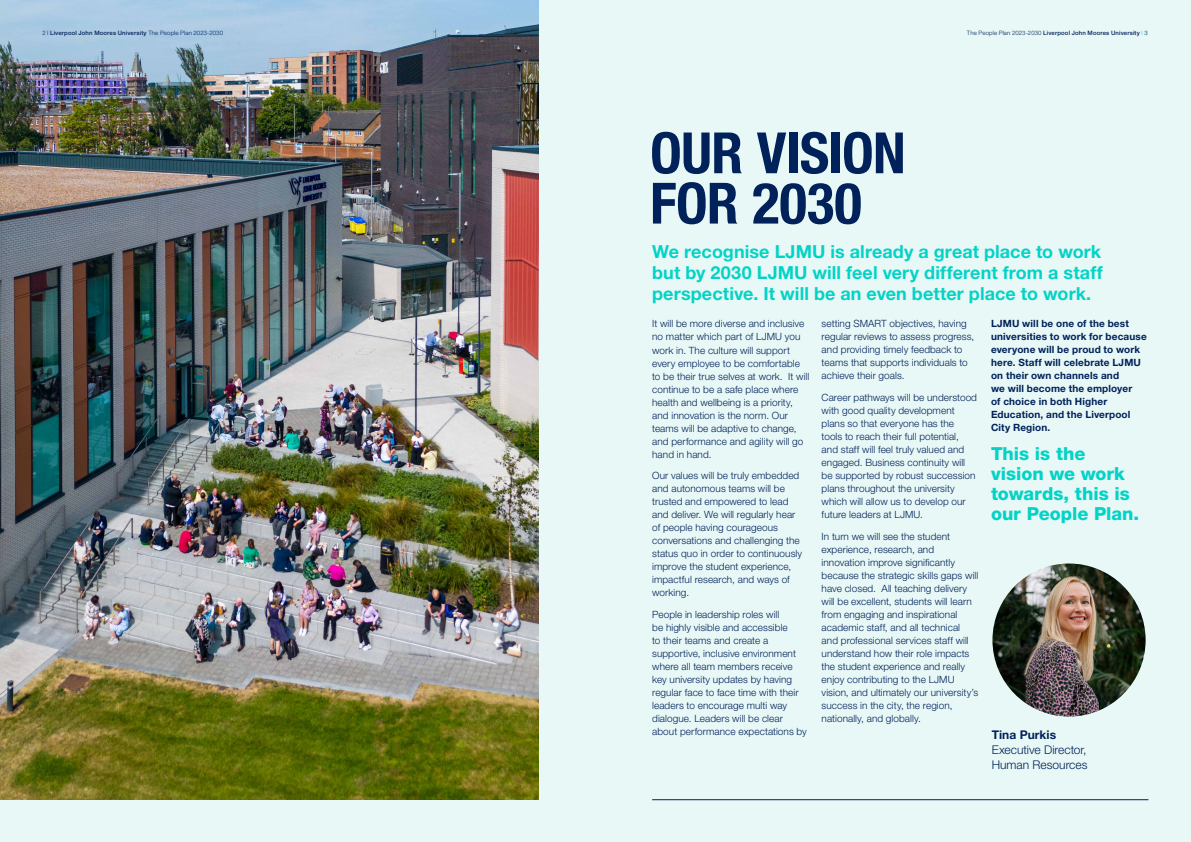
<style>
.page{position:relative;width:1191px;height:842px;background:#e8f8f6}
.page>*{position:absolute;margin:0;border:0;box-sizing:border-box;transform-origin:0 0}
.t1{font:700 condensed 57px/50.3px "Helvetica Neue LT Std";letter-spacing:-.01em;color:#00215a}
.t2{font:700 18px/21px "Helvetica Neue LT Std";letter-spacing:.005em;color:#03d3c6;text-align:justify}
.t3{font:800 18px/20px "Helvetica Neue LT Std";color:#03d3c6}
.t4{font:300 12px/15px "Helvetica Neue LT Std";color:#00215a}
.t5{font:700 12px "Helvetica Neue LT Std";letter-spacing:.005em;color:#00215a}
.t6{font:300 10px/13px "Helvetica Neue LT Std";letter-spacing:.005em;color:#00215a}
.t7{font:700 10px/13px "Helvetica Neue LT Std";letter-spacing:.015em;color:#00215a}
.t8{font:500 6px "Helvetica Neue LT Std";letter-spacing:.025em;color:#00215a}
.s1{font-weight:300}
.s2{font-weight:400;font-stretch:condensed}
.s3{font-weight:400;font-stretch:condensed;color:#03d3c6}
</style>
<div class="page">
<hr style="left:652px;top:799px;width:496px;height:1px;background:#00215a">
<img style="left:0;top:0;width:539px;height:799px">
<img style="left:992px;top:563px;width:153px;height:154px;border-radius:77px">
<p class="t8" style="left:43px;top:30px;width:182px"><span class="s1">2</span> <span class="s2">|</span> Liverpool John Moores University <span class="s1">The People Plan 2023-2030</span></p>
<p class="t8" style="left:967px;top:30px;width:182px"><span class="s1">The People Plan 2023-2030</span> Liverpool John Moores University <span class="s3">|</span> <span class="s1">3</span></p>
<p class="t1" style="left:650px;top:127px;width:257px">OUR VISION<br>FOR 2030</p>
<p class="t2" style="left:652px;top:240px;width:452px">We recognise LJMU is already a great place to work but by 2030 LJMU will feel very different from a staff perspective. It will be an even better place to work.</p>
<p class="t6" style="left:652px;top:317px;width:159px">It will be more diverse and inclusive no matter which part of LJMU you work in. The culture will support every employee to be comfortable to be their true selves at work. It will continue to be a safe place where health and wellbeing is a priority, and innovation is the norm. Our teams will be adaptive to change, and performance and agility will go hand in hand.</p>
<p class="t6" style="left:652px;top:469px;width:151px">Our values will be truly embedded and autonomous teams will be trusted and empowered to lead and deliver. We will regularly hear of people having courageous conversations and challenging the status quo in order to continuously improve the student experience, impactful research, and ways of working.</p>
<p class="t6" style="left:652px;top:607px;width:156px">People in leadership roles will<br>be highly visible and accessible<br>to their teams and create a supportive, inclusive environment where all team members receive key university updates by having regular face to face time with their leaders to encourage multi way dialogue. Leaders will be clear about performance expectations by</p>
<p class="t6" style="left:821px;top:317px;width:154px">setting SMART objectives, having regular reviews to assess progress, and providing timely feedback to teams that supports individuals to achieve their goals.</p>
<p class="t6" style="left:821px;top:391px;width:157px">Career pathways will be understood with good quality development plans so that everyone has the tools to reach their full potential, and staff will feel truly valued and engaged. Business continuity will be supported by robust succession plans throughout the university which will allow us to develop our future leaders at LJMU.</p>
<p class="t6" style="left:821px;top:529px;width:158px">In turn we will see the student experience, research, and innovation improve signifcantly because the strategic skills gaps will have closed. All teaching delivery will be excellent, students will learn from engaging and inspirational academic staff, and all technical and professional services staff will understand how their role impacts the student experience and really enjoy contributing to the LJMU vision, and ultimately our university’s success in the city, the region, nationally, and globally.</p>
<p class="t7" style="left:991px;top:317px;width:157px">LJMU will be one of the best universities to work for because everyone will be proud to work here. Staff will celebrate LJMU on their own channels and<br>we will become the employer<br>of choice in both Higher<br>Education, and the Liverpool<br>City Region.</p>
<p class="t3" style="left:991px;top:444px;width:150px">This is the vision we work towards, this is our People Plan.</p>
<p class="t5" style="left:991px;top:727px;width:66px">Tina Purkis</p>
<p class="t4" style="left:991px;top:741px;width:97px">Executive Director,<br>Human Resources</p>
</div>
